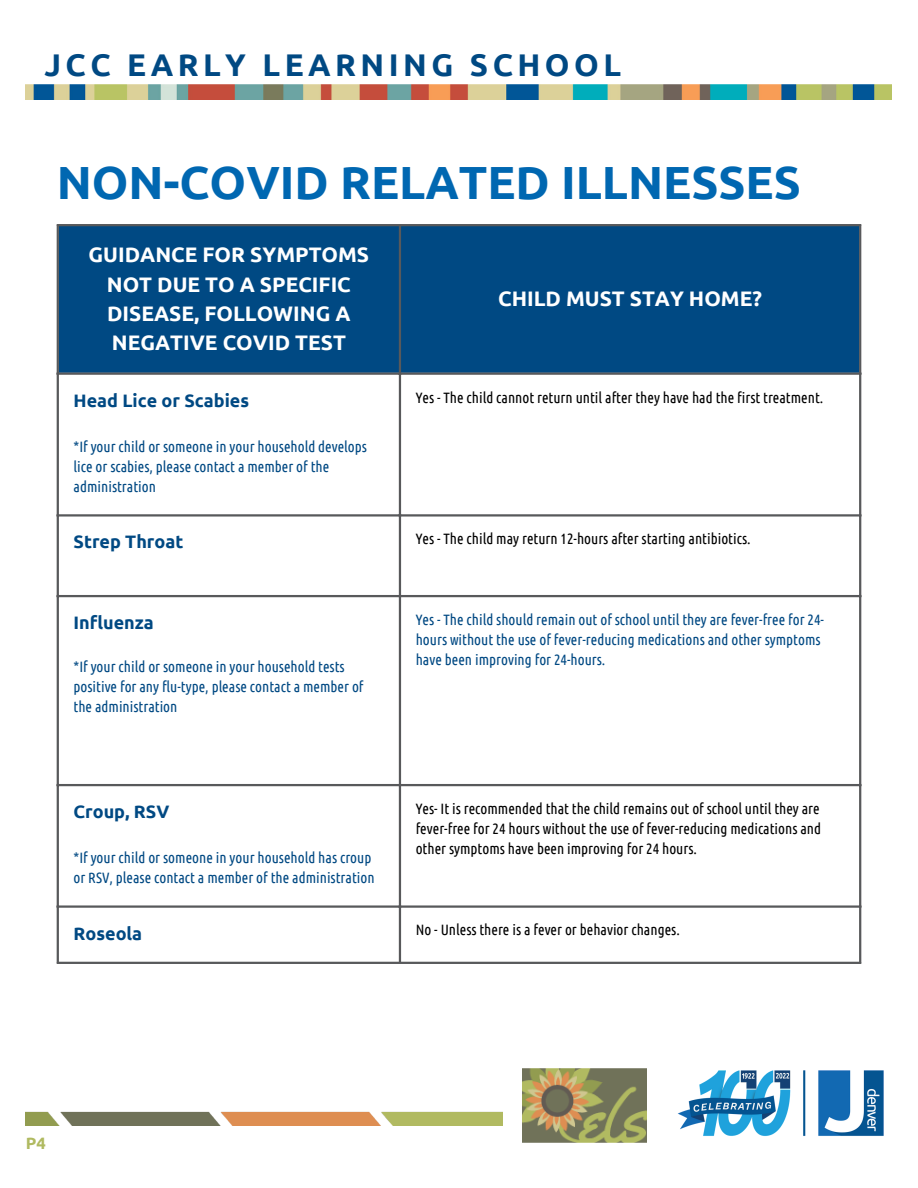
<style>
.page{position:relative;width:918px;height:1188px;background:#fff}
.page>*{position:absolute;margin:0;border:0;box-sizing:border-box;transform-origin:0 0}
.t1{font:700 46.5px "Ubuntu";color:#0067b1}
.t2{font:700 31.35px "Ubuntu";letter-spacing:.145em;color:#004983}
.t3{font:700 21px/29.2px "Ubuntu";color:#fff;text-align:center}
.t4{font:700 18px "Ubuntu";color:#004983}
.t5{font:700 16.5px "Ubuntu";color:#b0ba61}
.t6{font:15px/20.2px "Ubuntu Condensed";color:#004983}
.t7{font:15px/20.2px "Ubuntu Condensed";color:#000;text-align:justify}
</style>
<div class="page">
<img style="left:26px;top:85px;width:866px;height:14px">
<div style="left:59px;top:226px;width:800px;height:147px;background:#004983"></div>
<hr style="left:57px;top:226px;width:2px;height:736px;background:#58595b">
<hr style="left:399px;top:226px;width:2px;height:736px;background:#58595b">
<hr style="left:859px;top:226px;width:2px;height:736px;background:#58595b">
<hr style="left:57px;top:224px;width:804px;height:2px;background:#58595b">
<hr style="left:57px;top:373px;width:804px;height:2px;background:#58595b">
<hr style="left:57px;top:514px;width:804px;height:3px;background:#58595b">
<hr style="left:57px;top:595px;width:804px;height:2px;background:#58595b">
<hr style="left:57px;top:784px;width:804px;height:2px;background:#58595b">
<hr style="left:57px;top:905px;width:804px;height:3px;background:#58595b">
<hr style="left:57px;top:962px;width:804px;height:2px;background:#58595b">
<img style="left:26px;top:1112px;width:477px;height:13px">
<img style="left:678px;top:1070px;width:206px;height:66px">
<img style="left:522px;top:1069px;width:124px;height:74px">
<p class="t2" style="left:45px;top:46px;width:578px">JCC EARLY LEARNING SCHOOL</p>
<p class="t1" style="left:57px;top:156px;width:746px">NON-COVID RELATED ILLNESSES</p>
<p class="t3" style="left:89px;top:240px;width:282px">GUIDANCE FOR SYMPTOMS<br>NOT DUE TO A SPECIFIC<br>DISEASE, FOLLOWING A<br>NEGATIVE COVID TEST</p>
<p class="t4" style="left:74px;top:390px;width:177px">Head Lice or Scabies</p>
<p class="t6" style="left:74px;top:436px;width:295px">*If your child or someone in your household develops lice or scabies, please contact a member of the administration</p>
<p class="t3" style="left:498px;top:284px;width:265px">CHILD MUST STAY HOME?</p>
<p class="t7" style="left:416px;top:387px;width:409px">Yes - The child cannot return until after they have had the first treatment.</p>
<p class="t4" style="left:74px;top:532px;width:111px">Strep Throat</p>
<p class="t7" style="left:416px;top:529px;width:336px">Yes - The child may return 12-hours after starting antibiotics.</p>
<p class="t4" style="left:74px;top:612px;width:82px">Influenza</p>
<p class="t6" style="left:74px;top:656px;width:292px">*If your child or someone in your household tests positive for any flu-type, please contact a member of the administration</p>
<p class="t4" style="left:74px;top:801px;width:97px">Croup, RSV</p>
<p class="t6" style="left:74px;top:847px;width:303px">*If your child or someone in your household has croup or RSV, please contact a member of the administration</p>
<p class="t6" style="left:416px;top:609px;width:410px">Yes - The child should remain out of school until they are fever-free for 24- hours without the use of fever-reducing medications and other symptoms have been improving for 24-hours.</p>
<p class="t7" style="left:416px;top:798px;width:407px">Yes- It is recommended that the child remains out of school until they are fever-free for 24 hours without the use of fever-reducing medications and other symptoms have been improving for 24 hours.</p>
<p class="t4" style="left:74px;top:923px;width:70px">Roseola</p>
<p class="t7" style="left:416px;top:920px;width:266px">No - Unless there is a fever or behavior changes.</p>
<p class="t5" style="left:26px;top:1134px;width:21px">P4</p>
</div>
